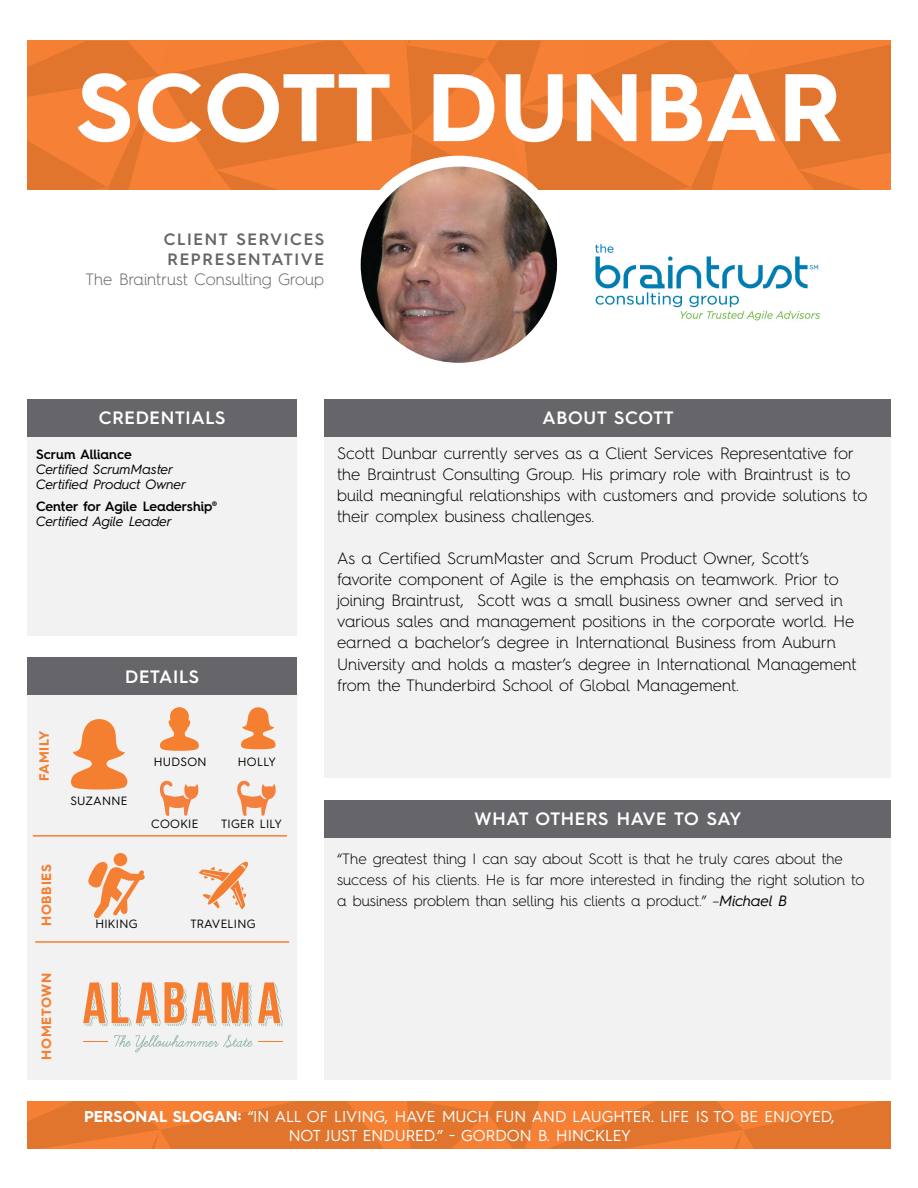
<style>
.page{position:relative;width:918px;height:1188px;background:#fff}
.page>*{position:absolute;margin:0;border:0;box-sizing:border-box;transform-origin:0 0}
.t1{font:700 96px "Hurme Geometric Sans 4";letter-spacing:.02em;color:#fff}
.t2{font:600 18px "Hurme Geometric Sans 4";letter-spacing:.04em;color:#fff}
.t3{font:300 16.5px/21px "Hurme Geometric Sans 4";color:#000}
.t4{font:600 16.5px/19.8px "Hurme Geometric Sans 4";letter-spacing:.1em;color:#65656a}
.t5{font:300 16.5px "Hurme Geometric Sans 4";color:#65656a}
.t6{font:15.75px/18.9px "Hurme Geometric Sans 4";color:#fff;text-align:center}
.t7{font:300 15px/21px "Hurme Geometric Sans 4";color:#000}
.t8{font:italic 13.5px/15px "Hurme Geometric Sans 4";color:#000}
.t9{font:600 13.5px "Hurme Geometric Sans 4";letter-spacing:-.005em;color:#000}
.t10{font:700 13.5px "Hurme Geometric Sans 4";letter-spacing:.05em;color:#f57f30}
.t11{font:12px "Hurme Geometric Sans 4";letter-spacing:.025em;color:#000}
.s1{font-weight:400;font-style:italic}
.s2{font-weight:700}
</style>
<div class="page">
<div style="left:27px;top:694px;width:270px;height:386px;background:#f2f2f3"></div>
<div style="left:324px;top:437px;width:567px;height:341px;background:#f2f2f3"></div>
<svg style="left:27px;top:1101px;width:864px;height:48px;background:#e87830"></svg>
<svg style="left:27px;top:41px;width:864px;height:149px;background:#ea7a31"></svg>
<div style="left:27px;top:437px;width:269px;height:199px;background:#f2f2f3"></div>
<div style="left:27px;top:400px;width:270px;height:37px;background:#65656a"></div>
<div style="left:324px;top:838px;width:567px;height:242px;background:#f2f2f3"></div>
<div style="left:324px;top:400px;width:567px;height:37px;background:#65656a"></div>
<div style="left:324px;top:801px;width:566px;height:37px;background:#65656a"></div>
<div style="left:27px;top:658px;width:270px;height:37px;background:#65656a"></div>
<hr style="left:35px;top:941px;width:254px;height:2px;background:#f57f30">
<img style="left:595px;top:244px;width:225px;height:77px">
<hr style="left:33px;top:835px;width:254px;height:2px;background:#f57f30">
<div style="left:350px;top:156px;width:218px;height:218px;background:#fff;border-radius:50%"></div>
<img style="left:361px;top:167px;width:196px;height:196px;border-radius:98px">
<svg style="left:159px;top:707px;width:40px;height:44px"></svg>
<svg style="left:71px;top:719px;width:57px;height:71px"></svg>
<svg style="left:241px;top:707px;width:35px;height:42px"></svg>
<svg style="left:199px;top:861px;width:49px;height:49px"></svg>
<svg style="left:159px;top:780px;width:40px;height:36px"></svg>
<svg style="left:237px;top:780px;width:39px;height:36px"></svg>
<svg style="left:88px;top:861px;width:57px;height:57px"></svg>
<div style="left:114px;top:853px;width:13px;height:13px;background:#f57f32;border-radius:50%"></div>
<svg style="left:258px;top:983px;width:25px;height:43px"></svg>
<svg style="left:83px;top:982px;width:169px;height:44px"></svg>
<svg style="left:83px;top:1041px;width:25px;height:1px"></svg>
<svg style="left:114px;top:1035px;width:169px;height:17px"></svg>
<h1 class="t1" style="left:77px;top:40px;width:766px">SCOTT DUNBAR</h1>
<p class="t4" style="left:164px;top:229px;width:162px">CLIENT SERVICES<br>REPRESENTATIVE</p>
<p class="t5" style="left:85px;top:268px;width:240px">The Braintrust Consulting Group</p>
<p class="t2" style="left:99px;top:405px;width:128px">CREDENTIALS</p>
<p class="t9" style="left:36px;top:445px;width:97px">Scrum Alliance</p>
<p class="t8" style="left:36px;top:461px;width:152px">Certified ScrumMaster<br>Certified Product Owner</p>
<p class="t9" style="left:36px;top:497px;width:183px">Center for Agile Leadership®</p>
<p class="t8" style="left:36px;top:514px;width:137px">Certified Agile Leader</p>
<p class="t10" style="left:35px;top:781px;width:52px;rotate:-90deg">FAMILY</p>
<p class="t10" style="left:37px;top:926px;width:64px;rotate:-90deg">HOBBIES</p>
<p class="t10" style="left:37px;top:1060px;width:88px;rotate:-90deg">HOMETOWN</p>
<p class="t2" style="left:125px;top:664px;width:75px">DETAILS</p>
<p class="t11" style="left:70px;top:792px;width:58px">SUZANNE</p>
<p class="t11" style="left:154px;top:753px;width:54px">HUDSON</p>
<p class="t11" style="left:238px;top:753px;width:39px">HOLLY</p>
<p class="t11" style="left:151px;top:815px;width:49px">COOKIE</p>
<p class="t11" style="left:221px;top:815px;width:63px">TIGER LILY</p>
<p class="t11" style="left:95px;top:916px;width:44px">HIKING</p>
<p class="t11" style="left:190px;top:915px;width:67px">TRAVELING</p>
<p class="t2" style="left:543px;top:405px;width:133px">ABOUT SCOTT</p>
<p class="t3" style="left:337px;top:443px;width:532px">Scott Dunbar currently serves as a Client Services Representative for the Braintrust Consulting Group. His primary role with Braintrust is to build meaningful relationships with customers and provide solutions to their complex business challenges.</p>
<p class="t3" style="left:337px;top:548px;width:521px">As a Certified ScrumMaster and Scrum Product Owner, Scott’s favorite component of Agile is the emphasis on teamwork. Prior to joining Braintrust, Scott was a small business owner and served in various sales and management positions in the corporate world. He earned a bachelor’s degree in International Business from Auburn University and holds a master’s degree in International Management from the Thunderbird School of Global Management.</p>
<p class="t2" style="left:475px;top:806px;width:268px">WHAT OTHERS HAVE TO SAY</p>
<p class="t7" style="left:337px;top:848px;width:529px">“The greatest thing I can say about Scott is that he truly cares about the success of his clients. He is far more interested in finding the right solution to a business problem than selling his clients a product.” –<span class="s1">Michael B</span></p>
<p class="t6" style="left:84px;top:1106px;width:752px"><span class="s2">PERSONAL SLOGAN:</span> “IN ALL OF LIVING, HAVE MUCH FUN AND LAUGHTER. LIFE IS TO BE ENJOYED,<br>NOT JUST ENDURED.” - GORDON B. HINCKLEY</p>
</div>
